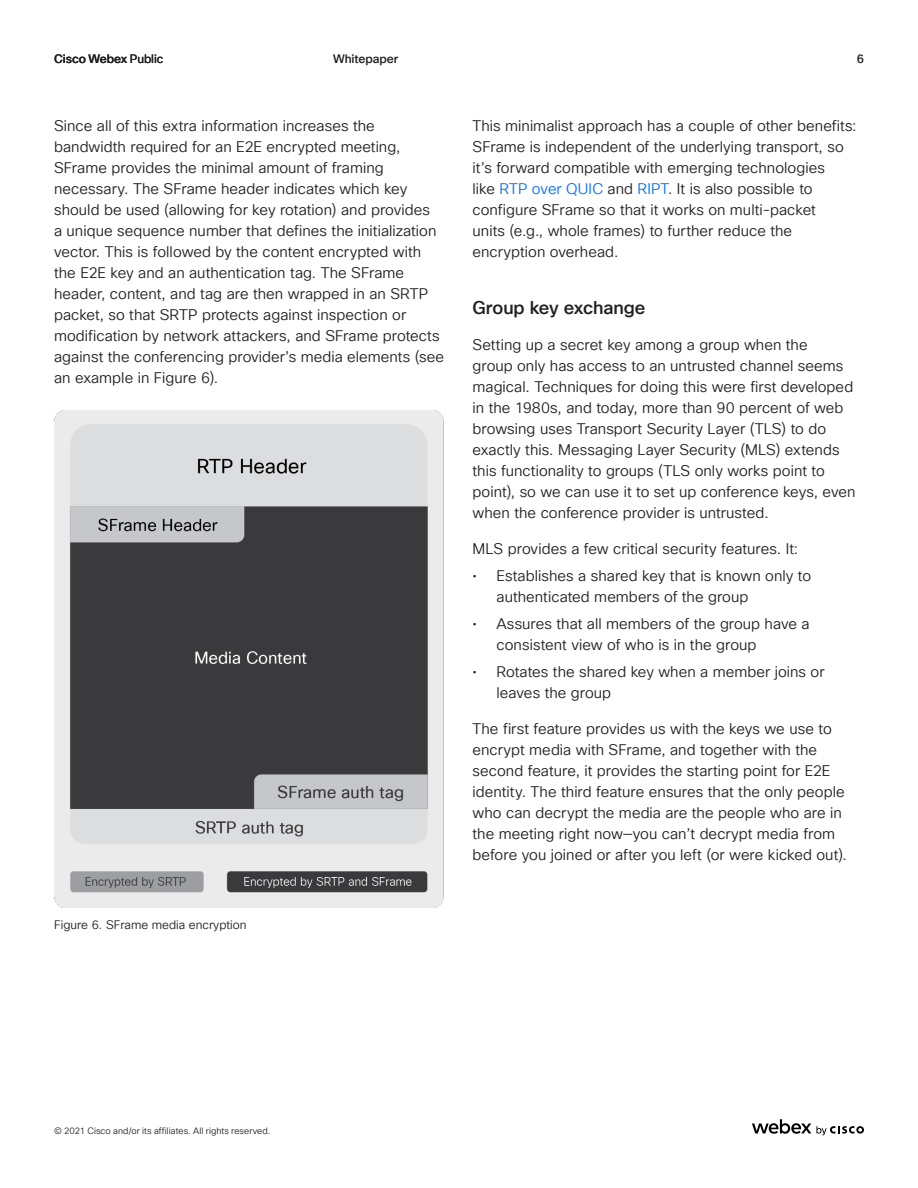
<style>
.page{position:relative;width:918px;height:1188px;background:#fff}
.page>*{position:absolute;margin:0;border:0;box-sizing:border-box;transform-origin:0 0}
.Body{font:500 18px "Cisco Sans TT";letter-spacing:-.005em;color:#231f20}
.Body-2{font:15px/21px "Cisco Sans TT Light";letter-spacing:.005em;color:#231f20}
.t1{font:12px "Cisco Sans TT Light";color:#231f20}
.t2{font:500 12px "Cisco Sans TT";letter-spacing:-.005em;color:#231f20}
.t3{font:9px "Cisco Sans TT Light";letter-spacing:.005em;color:#231f20}
.s1{font-weight:400}
.s2{color:#0672ef}
</style>
<div class="page">
<img style="left:54px;top:410px;width:390px;height:498px">
<svg style="left:752px;top:1119px;width:112px;height:16px"></svg>
<p class="t2" style="left:54px;top:51px;width:111px">Cisco Webex <span class="s1">Public</span></p>
<p class="t2" style="left:333px;top:51px;width:67px">Whitepaper</p>
<p class="t2" style="left:857px;top:51px;width:9px">6</p>
<p class="Body-2" style="left:54px;top:116px;width:392px">Since all of this extra information increases the bandwidth required for an E2E encrypted meeting, SFrame provides the minimal amount of framing necessary. The SFrame header indicates which key should be used (allowing for key rotation) and provides<br>a unique sequence number that defines the initialization vector. This is followed by the content encrypted with the E2E key and an authentication tag. The SFrame header, content, and tag are then wrapped in an SRTP packet, so that SRTP protects against inspection or modification by network attackers, and SFrame protects against the conferencing provider’s media elements (see an example in Figure 6).</p>
<p class="Body-2" style="left:473px;top:116px;width:386px">This minimalist approach has a couple of other benefits:<br>SFrame is independent of the underlying transport, so it’s forward compatible with emerging technologies<br>like <span class="s2">RTP over QUIC</span> and <span class="s2">RIPT</span>. It is also possible to configure SFrame so that it works on multi-packet<br>units (e.g., whole frames) to further reduce the encryption overhead.</p>
<p class="Body" style="left:473px;top:296px;width:174px">Group key exchange</p>
<p class="Body-2" style="left:473px;top:335px;width:385px">Setting up a secret key among a group when the<br>group only has access to an untrusted channel seems magical. Techniques for doing this were first developed in the 1980s, and today, more than 90 percent of web browsing uses Transport Security Layer (TLS) to do exactly this. Messaging Layer Security (MLS) extends this functionality to groups (TLS only works point to point), so we can use it to set up conference keys, even when the conference provider is untrusted.</p>
<p class="Body-2" style="left:473px;top:539px;width:327px">MLS provides a few critical security features. It:</p>
<p class="Body-2" style="left:497px;top:566px;width:316px;text-indent:-24px">• Establishes a shared key that is known only to authenticated members of the group</p>
<p class="Body-2" style="left:497px;top:614px;width:315px;text-indent:-24px">• Assures that all members of the group have a consistent view of who is in the group</p>
<p class="Body-2" style="left:497px;top:662px;width:330px;text-indent:-24px">• Rotates the shared key when a member joins or leaves the group</p>
<p class="Body-2" style="left:473px;top:719px;width:376px">The first feature provides us with the keys we use to encrypt media with SFrame, and together with the second feature, it provides the starting point for E2E identity. The third feature ensures that the only people who can decrypt the media are the people who are in the meeting right now—you can’t decrypt media from before you joined or after you left (or were kicked out).</p>
<p class="t1" style="left:54px;top:917px;width:194px">Figure 6. SFrame media encryption</p>
<p class="t3" style="left:54px;top:1125px;width:218px">© 2021 Cisco and/or its affiliates. All rights reserved.</p>
</div>
